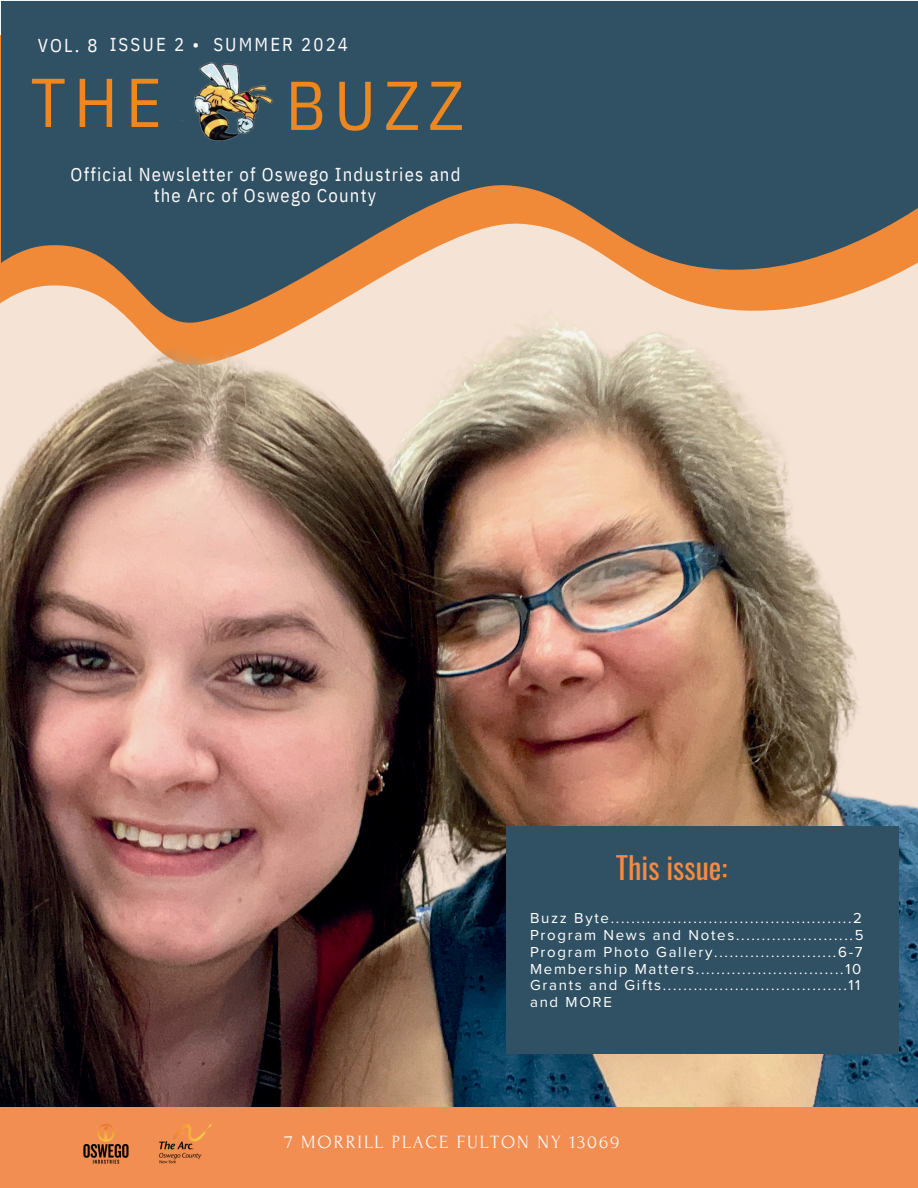
<style>
.page{position:relative;width:918px;height:1188px;background:#fff}
.page>*{position:absolute;margin:0;border:0;box-sizing:border-box;transform-origin:0 0}
.t1{font:69px "IBM Plex Sans Cond";letter-spacing:.115em;color:#ef8721}
.t2{font:30px "Oswald";color:#f58a41}
.t3{font:18.6px/21.3px "IBM Plex Sans Cond";letter-spacing:.065em;color:#fdfcfd;text-align:center}
.t4{font:18.6px "Forum";letter-spacing:.1em;color:#fdfcfd}
.t5{font:18.6px "IBM Plex Sans Cond";letter-spacing:.115em;color:#fdfcfd}
.t6{font:15px/16.8px ".F0 x 2 db 3 ec 0";letter-spacing:.115em;color:#fff}
</style>
<div class="page">
<img style="left:0;top:231px;width:918px;height:876px">
<div style="left:0;top:1107px;width:918px;height:81px;background:#f28e52"></div>
<svg style="left:1px;top:2px;width:917px;height:426px;background:#7d807d"></svg>
<div style="left:506px;top:826px;width:393px;height:228px;background:#305163"></div>
<img style="left:183px;top:58px;width:93px;height:86px">
<img style="left:83px;top:1124px;width:129px;height:40px">
<p class="t5" style="left:38px;top:30px;width:312px">VOL. 8 ISSUE 2 • SUMMER 2024</p>
<h1 class="t1" style="left:30px;top:49px;width:133px">THE</h1>
<h1 class="t1" style="left:285px;top:52px;width:180px">BUZZ</h1>
<p class="t3" style="left:71px;top:162px;width:391px">Official Newsletter of Oswego Industries and the Arc of Oswego County</p>
<h2 class="t2" style="left:616px;top:841px;width:113px">This issue:</h2>
<p class="t6" style="left:530px;top:910px;width:335px">Buzz Byte...............................................2<br>Program News and Notes.......................5<br>Program Photo Gallery........................6-7<br>Membership Matters.............................10<br>Grants and Gifts....................................11 and MORE</p>
<p class="t4" style="left:284px;top:1132px;width:336px">7 MORRILL PLACE FULTON NY 13069</p>
</div>
